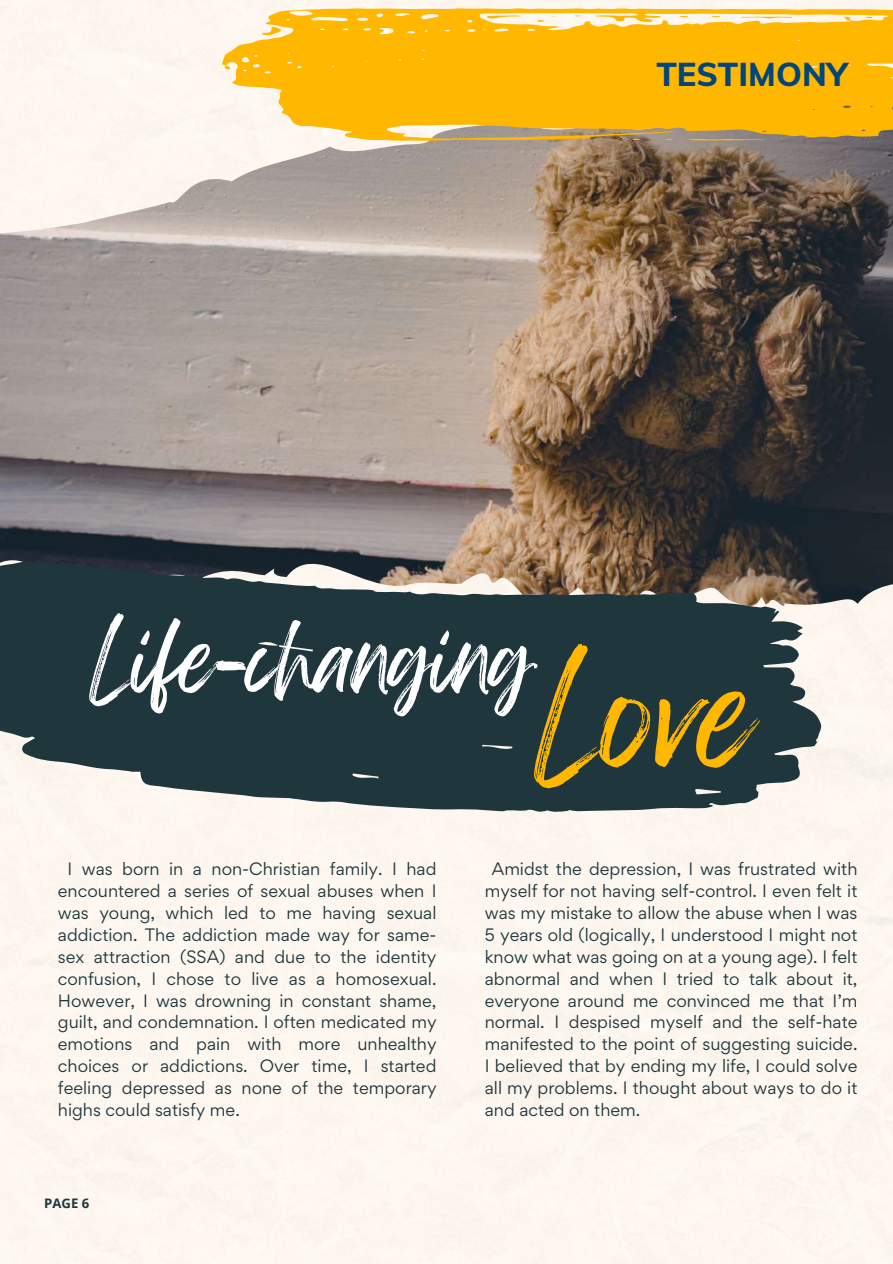
<style>
.page{position:relative;width:893px;height:1264px;background:#fff}
.page>*{position:absolute;margin:0;border:0;box-sizing:border-box;transform-origin:0 0}
.t1{font:119.7px "Feeling Passionate";color:#ffb700}
.t2{font:77.1px "Feeling Passionate";color:#fff}
.t3{font:32.7px "RTL Bayan Black";color:#00457c}
.t4{font:16.05px/21.9px "Gordita";color:#1f363d;text-align:justify}
.t5{font:700 13.2px "Open Sans";color:#1f363d}
</style>
<div class="page">
<img style="left:0;top:75px;width:892px;height:531px">
<svg style="left:222px;top:8px;width:670px;height:133px;background:#f9bd26"></svg>
<svg style="left:689px;top:139px;width:80px;height:1px"></svg>
<svg style="left:261px;top:27px;width:20px;height:8px"></svg>
<svg style="left:224px;top:65px;width:7px;height:4px"></svg>
<svg style="left:486px;top:15px;width:35px;height:4px"></svg>
<svg style="left:740px;top:16px;width:52px;height:3px"></svg>
<svg style="left:843px;top:17px;width:9px;height:4px"></svg>
<svg style="left:536px;top:20px;width:8px;height:2px"></svg>
<svg style="left:0;top:560px;width:821px;height:252px;background:#3d4d51"></svg>
<h3 class="t3" style="left:656px;top:53px;width:193px">TESTIMONY</h3>
<h2 class="t2" style="left:89px;top:598px;width:445px">Life-changing</h2>
<h1 class="t1" style="left:534px;top:620px;width:221px">Love</h1>
<p class="t4" style="left:58px;top:857px;width:380px;text-indent:10px">I was born in a non-Christian family. I had encountered a series of sexual abuses when I was young, which led to me having sexual addiction. The addiction made way for same&shy;sex attraction (SSA) and due to the identity confusion, I chose to live as a homosexual.<br>However, I was drowning in constant shame, guilt, and condemnation. I often medicated my emotions and pain with more unhealthy choices or addictions. Over time, I started feeling depressed as none of the temporary highs could satisfy me.</p>
<p class="t5" style="left:44px;top:1193px;width:47px">PAGE 6</p>
<p class="t4" style="left:485px;top:857px;width:374px;text-indent:7px">Amidst the depression, I was frustrated with myself for not having self-control. I even felt it was my mistake to allow the abuse when I was 5 years old (logically, I understood I might not know what was going on at a young age). I felt abnormal and when I tried to talk about it, everyone around me convinced me that I’m normal. I despised myself and the self-hate manifested to the point of suggesting suicide.<br>I believed that by ending my life, I could solve all my problems. I thought about ways to do it and acted on them.</p>
</div>
